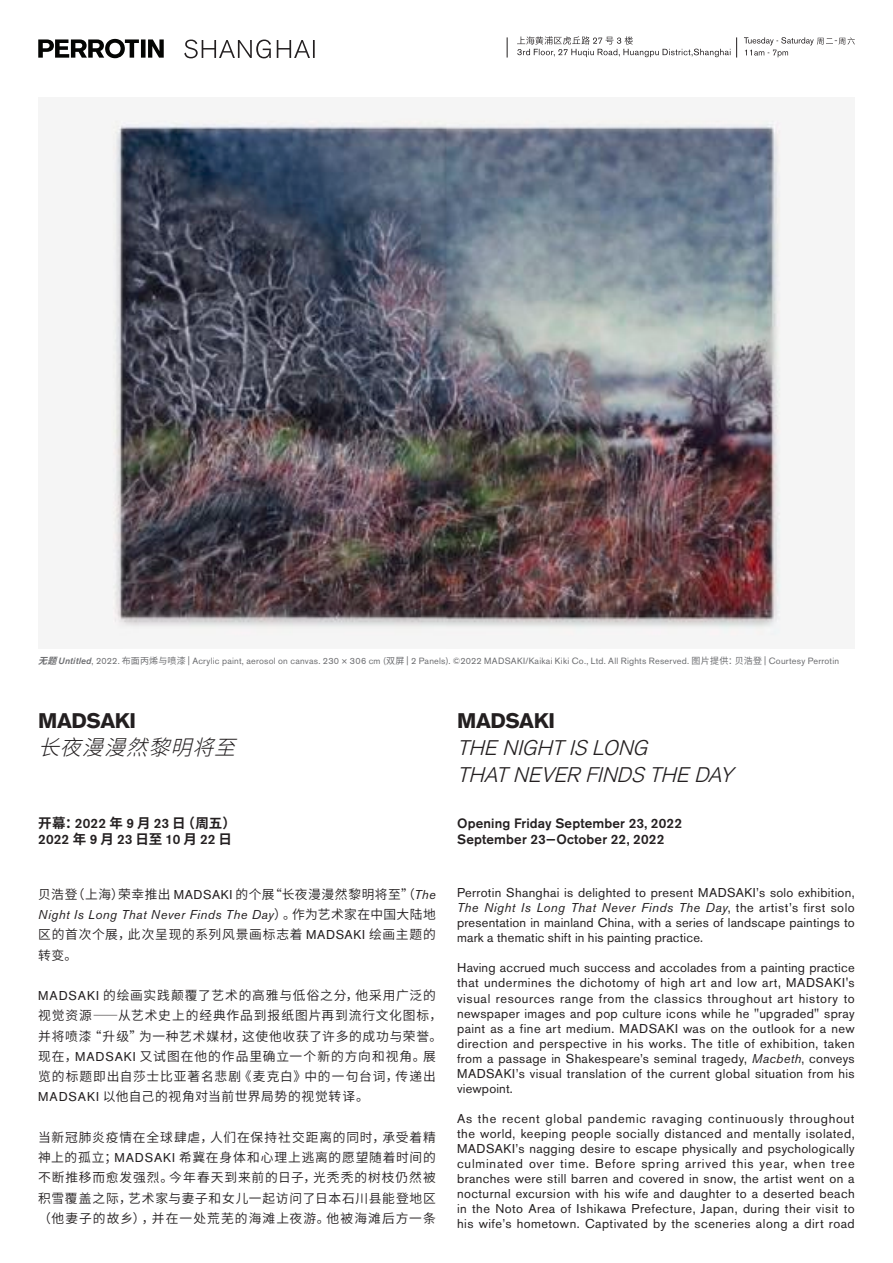
<style>
.page{position:relative;width:893px;height:1263px;background:#fff}
.page>*{position:absolute;margin:0;border:0;box-sizing:border-box;transform-origin:0 0}
.t1{font:italic 300 21px/27px "Akzidenz Grotesk BE";color:#231f20}
.t2{font:700 21px "Akzidenz Grotesk BE";letter-spacing:-.02em;color:#231f20}
.t3{font:italic 300 21px "Noto Sans Hans";color:#231f20}
.t4{font:500 13.5px/16.5px "Akzidenz Grotesk BE";letter-spacing:.015em;color:#231f20}
.t5{font:700 13.5px "Noto Sans Hans";color:#231f20}
.t6{font:12.75px/15px "Akzidenz Grotesk BE";letter-spacing:.025em;color:#231f20;text-align:justify}
.t7{font:600 12.75px/20.2px "Noto Sans Hans";letter-spacing:.065em;color:#231f20}
.t8{font:italic 12.75px "Akzidenz Grotesk BE";letter-spacing:.035em;color:#231f20}
.t9{font:600 12.75px "Noto Sans Hans";letter-spacing:.04em;color:#231f20}
.t10{font:9px "Akzidenz Grotesk BE";letter-spacing:.025em;color:#6c6d70}
.s1{font-family:"Noto Sans Hans";font-weight:700;font-style:italic}
.s2{font-weight:500;font-style:italic}
.s3{font-family:"Noto Sans Hans"}
.s4{font-family:"Akzidenz Grotesk BE";font-weight:500}
.s5{font-family:"Noto Sans Hans";font-weight:700}
.s6{font-family:"Akzidenz Grotesk BE";font-weight:400}
.s7{font-family:"Akzidenz Grotesk BE";font-weight:400;font-style:italic}
.s8{font-family:"Noto Sans Hans";font-weight:600;font-style:normal}
.s9{font-style:italic}
</style>
<div class="page">
<img style="left:111px;top:118px;width:671px;height:519px">
<svg style="left:184px;top:40px;width:131px;height:18px"></svg>
<svg style="left:38px;top:39px;width:126px;height:19px"></svg>
<svg style="left:736px;top:37px;width:1px;height:21px"></svg>
<svg style="left:744px;top:37px;width:111px;height:20px"></svg>
<svg style="left:507px;top:37px;width:1px;height:21px"></svg>
<svg style="left:517px;top:36px;width:213px;height:21px"></svg>
<p class="t10" style="left:38px;top:655px;width:802px"><span class="s1">无题</span><span class="s2">Untitled</span>, 2022. <span class="s3">布面丙烯与喷漆</span> | Acrylic paint, aerosol on canvas. 230 × 306 cm (<span class="s3">双屏</span> | 2 Panels). ©2022 MADSAKI/Kaikai Kiki Co., Ltd. All Rights Reserved. <span class="s3">图片提供：贝浩登</span> | Courtesy Perrotin</p>
<h1 class="t2" style="left:38px;top:708px;width:99px">MADSAKI</h1>
<h1 class="t3" style="left:38px;top:735px;width:213px">长夜漫漫然黎明将至</h1>
<p class="t5" style="left:38px;top:815px;width:199px">开幕：<span class="s4">2022</span> 年 <span class="s4">9</span> 月 <span class="s4">23</span> 日（周五）</p>
<p class="t4" style="left:38px;top:831px;width:195px">2022<span class="s5">年</span>9<span class="s5">月</span>23<span class="s5">日至</span>10<span class="s5">月</span>22<span class="s5">日</span></p>
<p class="t9" style="left:38px;top:887px;width:399px">贝浩登（上海）荣幸推出 <span class="s6">MADSAKI</span> 的个展“长夜漫漫然黎明将至”（<span class="s7">The</span></p>
<p class="t8" style="left:38px;top:907px;width:399px">Night Is Long That Never Finds The Day<span class="s8">）。作为艺术家在中国大陆地</span></p>
<p class="t7" style="left:38px;top:925px;width:399px">区的首次个展，此次呈现的系列风景画标志着 <span class="s6">MADSAKI</span> 绘画主题的转变。</p>
<p class="t7" style="left:38px;top:985px;width:405px"><span class="s6">MADSAKI</span> 的绘画实践颠覆了艺术的高雅与低俗之分，他采用广泛的视觉资源——从艺术史上的经典作品到报纸图片再到流行文化图标，并将喷漆“升级”为一种艺术媒材，这使他收获了许多的成功与荣誉。现在，<span class="s6">MADSAKI</span> 又试图在他的作品里确立一个新的方向和视角。展览的标题即出自莎士比亚著名悲剧《麦克白》中的一句台词，传递出<span class="s6">MADSAKI</span> 以他自己的视角对当前世界局势的视觉转译。</p>
<p class="t7" style="left:38px;top:1127px;width:399px;text-align:justify">当新冠肺炎疫情在全球肆虐，人们在保持社交距离的同时，承受着精神上的孤立；<span class="s6">MADSAKI</span> 希冀在身体和心理上逃离的愿望随着时间的不断推移而愈发强烈。今年春天到来前的日子，光秃秃的树枝仍然被积雪覆盖之际，艺术家与妻子和女儿一起访问了日本石川县能登地区（他妻子的故乡），并在一处荒芜的海滩上夜游。他被海滩后方一条</p>
<h1 class="t2" style="left:457px;top:708px;width:99px">MADSAKI</h1>
<h1 class="t1" style="left:457px;top:734px;width:283px">THE NIGHT IS LONG<br>THAT NEVER FINDS THE DAY</h1>
<p class="t4" style="left:457px;top:814px;width:226px">Opening Friday September 23, 2022<br>September 23—October 22, 2022</p>
<p class="t6" style="left:457px;top:885px;width:399px">Perrotin Shanghai is delighted to present MADSAKI’s solo exhibition, <span class="s9">The Night Is Long That Never Finds The Day</span>, the artist’s first solo presentation in mainland China, with a series of landscape paintings to mark a thematic shift in his painting practice.</p>
<p class="t6" style="left:457px;top:960px;width:399px">Having accrued much success and accolades from a painting practice that undermines the dichotomy of high art and low art, MADSAKI's visual resources range from the classics throughout art history to newspaper images and pop culture icons while he "upgraded" spray paint as a fine art medium. MADSAKI was on the outlook for a new direction and perspective in his works. The title of exhibition, taken from a passage in Shakespeare’s seminal tragedy, <span class="s9">Macbeth</span>, conveys MADSAKI’s visual translation of the current global situation from his viewpoint.</p>
<p class="t6" style="left:457px;top:1110px;width:399px">As the recent global pandemic ravaging continuously throughout the world, keeping people socially distanced and mentally isolated, MADSAKI’s nagging desire to escape physically and psychologically culminated over time. Before spring arrived this year, when tree branches were still barren and covered in snow, the artist went on a nocturnal excursion with his wife and daughter to a deserted beach in the Noto Area of Ishikawa Prefecture, Japan, during their visit to his wife’s hometown. Captivated by the sceneries along a dirt road</p>
</div>
